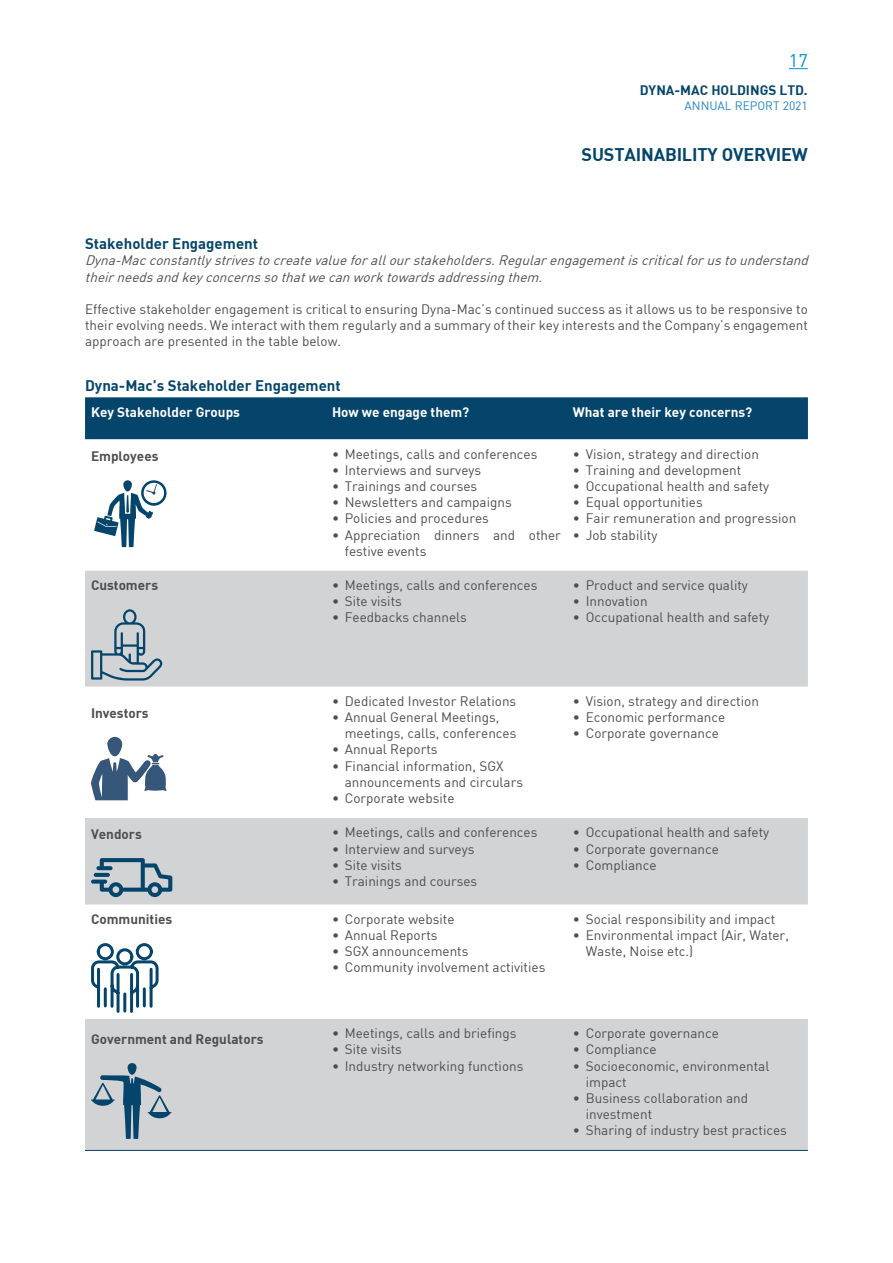
<style>
.page{position:relative;width:893px;height:1263px;background:#fff}
.page>*{position:absolute;margin:0;border:0;box-sizing:border-box;transform-origin:0 0}
.t1{font:18px "DIN Bold";letter-spacing:-.01em;color:#06456b}
.t2{font:18px "DIN";color:#0093d1}
.t3{font:15px "DIN Bold";color:#06456b}
.t4{font:13.5px/16.2px "DIN";color:#4d4d4f}
.t5{font:italic 13.5px/16.2px "DIN";color:#4d4d4f}
.t6{font:13.5px "DIN Bold";color:#4d4d4f}
.t7{font:13.5px "DIN Bold";color:#fff}
.t8{font:13.5px "DIN Bold";color:#06456b}
.t9{font:12px "DIN";color:#2484c6}
</style>
<div class="page">
<div style="left:85px;top:397px;width:723px;height:42px;background:#06456b"></div>
<svg style="left:85px;top:571px;width:723px;height:579px;fill:#d1d3d4"></svg>
<hr style="left:85px;top:1150px;width:241px;height:1px;background:#06456b">
<hr style="left:326px;top:1150px;width:241px;height:1px;background:#06456b">
<hr style="left:567px;top:1150px;width:241px;height:1px;background:#06456b">
<svg style="left:94px;top:480px;width:73px;height:67px"></svg>
<svg style="left:91px;top:609px;width:71px;height:71px;background:#a9b7bf"></svg>
<svg style="left:91px;top:737px;width:76px;height:63px"></svg>
<svg style="left:91px;top:858px;width:81px;height:39px;background:#89a0ae"></svg>
<svg style="left:90px;top:941px;width:70px;height:73px"></svg>
<svg style="left:91px;top:1075px;width:80px;height:64px;background:#97aab6"></svg>
<div style="left:128px;top:1063px;width:9px;height:12px;background:#06456b;border-radius:4px"></div>
<svg style="left:789px;top:68px;width:19px;height:1px"></svg>
<h1 class="t2" style="left:789px;top:52px;width:20px">17</h1>
<p class="t8" style="left:640px;top:81px;width:170px">DYNA-MAC HOLDINGS LTD.</p>
<p class="t9" style="left:685px;top:100px;width:125px">ANNUAL REPORT 2021</p>
<h1 class="t1" style="left:582px;top:143px;width:228px">SUSTAINABILITY OVERVIEW</h1>
<p class="t3" style="left:85px;top:234px;width:175px">Stakeholder Engagement</p>
<p class="t5" style="left:85px;top:253px;width:728px">Dyna-Mac constantly strives to create value for all our stakeholders. Regular engagement is critical for us to understand theirneedsand keyconcernsso thatwe can work towardsaddressing them.</p>
<p class="t4" style="left:85px;top:302px;width:724px;text-align:justify">Effective stakeholder engagement is critical to ensuring Dyna-Mac’s continued success as it allows us to be responsive to their evolving needs. We interact with them regularly and a summary of their key interests and the Company’s engagement approach are presented in the table below.</p>
<p class="t3" style="left:85px;top:376px;width:257px">Dyna-Mac’s Stakeholder Engagement</p>
<p class="t7" style="left:91px;top:403px;width:150px">Key Stakeholder Groups</p>
<p class="t7" style="left:332px;top:403px;width:139px">How we engage them?</p>
<p class="t7" style="left:573px;top:403px;width:181px">What are their key concerns?</p>
<p class="t6" style="left:91px;top:448px;width:69px">Employees</p>
<p class="t4" style="left:332px;top:446px;width:207px">• Meetings, calls and conferences</p>
<p class="t4" style="left:332px;top:463px;width:151px">• Interviews and surveys</p>
<p class="t4" style="left:332px;top:479px;width:147px">• Trainings and courses</p>
<p class="t4" style="left:332px;top:495px;width:181px">• Newsletters and campaigns</p>
<p class="t4" style="left:332px;top:511px;width:158px">• Policies and procedures</p>
<p class="t4" style="left:345px;top:527px;width:218px;text-indent:-13px">• Appreciation dinners and other festive events</p>
<p class="t4" style="left:573px;top:446px;width:187px">• Vision, strategy and direction</p>
<p class="t4" style="left:573px;top:463px;width:170px">• Training and development</p>
<p class="t4" style="left:573px;top:479px;width:198px">• Occupational health and safety</p>
<p class="t4" style="left:573px;top:495px;width:131px">• Equal opportunities</p>
<p class="t4" style="left:573px;top:511px;width:225px">• Fair remuneration and progression</p>
<p class="t4" style="left:573px;top:527px;width:86px">• Job stability</p>
<p class="t6" style="left:91px;top:577px;width:69px">Customers</p>
<p class="t4" style="left:332px;top:578px;width:207px">• Meetings, calls and conferences</p>
<p class="t4" style="left:332px;top:594px;width:71px">• Site visits</p>
<p class="t4" style="left:332px;top:610px;width:136px">• Feedbacks channels</p>
<p class="t6" style="left:91px;top:704px;width:59px">Investors</p>
<p class="t4" style="left:332px;top:694px;width:186px">• Dedicated Investor Relations</p>
<p class="t4" style="left:345px;top:710px;width:173px;text-indent:-13px">• Annual General Meetings, meetings, calls, conferences</p>
<p class="t4" style="left:332px;top:742px;width:107px">• Annual Reports</p>
<p class="t4" style="left:345px;top:759px;width:180px;text-indent:-13px">• Financial information, SGX announcements and circulars</p>
<p class="t4" style="left:332px;top:791px;width:124px">• Corporate website</p>
<p class="t6" style="left:91px;top:825px;width:52px">Vendors</p>
<p class="t4" style="left:332px;top:825px;width:207px">• Meetings, calls and conferences</p>
<p class="t4" style="left:332px;top:841px;width:144px">• Interview and surveys</p>
<p class="t4" style="left:332px;top:858px;width:71px">• Site visits</p>
<p class="t4" style="left:332px;top:874px;width:147px">• Trainings and courses</p>
<p class="t6" style="left:91px;top:910px;width:83px">Communities</p>
<p class="t4" style="left:332px;top:912px;width:124px">• Corporate website</p>
<p class="t4" style="left:332px;top:928px;width:107px">• Annual Reports</p>
<p class="t4" style="left:332px;top:944px;width:138px">• SGX announcements</p>
<p class="t4" style="left:332px;top:960px;width:215px">• Community involvement activities</p>
<p class="t6" style="left:91px;top:1030px;width:174px">Government and Regulators</p>
<p class="t4" style="left:332px;top:1026px;width:186px">• Meetings, calls and briefings</p>
<p class="t4" style="left:332px;top:1042px;width:71px">• Site visits</p>
<p class="t4" style="left:332px;top:1059px;width:193px">• Industry networking functions</p>
<p class="t4" style="left:573px;top:578px;width:177px">• Product and service quality</p>
<p class="t4" style="left:573px;top:594px;width:76px">• Innovation</p>
<p class="t4" style="left:573px;top:610px;width:198px">• Occupational health and safety</p>
<p class="t4" style="left:573px;top:694px;width:187px">• Vision, strategy and direction</p>
<p class="t4" style="left:573px;top:710px;width:154px">• Economic performance</p>
<p class="t4" style="left:573px;top:726px;width:147px">• Corporate governance</p>
<p class="t4" style="left:573px;top:825px;width:198px">• Occupational health and safety</p>
<p class="t4" style="left:573px;top:841px;width:147px">• Corporate governance</p>
<p class="t4" style="left:573px;top:858px;width:85px">• Compliance</p>
<p class="t4" style="left:573px;top:912px;width:204px">• Social responsibility and impact</p>
<p class="t4" style="left:586px;top:928px;width:205px;text-indent:-13px">• Environmental impact (Air, Water,<br>Waste, Noise etc.)</p>
<p class="t4" style="left:573px;top:1026px;width:147px">• Corporate governance</p>
<p class="t4" style="left:573px;top:1042px;width:85px">• Compliance</p>
<p class="t4" style="left:586px;top:1059px;width:185px;text-indent:-13px">• Socioeconomic, environmental impact</p>
<p class="t4" style="left:586px;top:1091px;width:164px;text-indent:-13px">• Business collaboration and investment</p>
<p class="t4" style="left:573px;top:1123px;width:215px">• Sharing of industry best practices</p>
</div>
